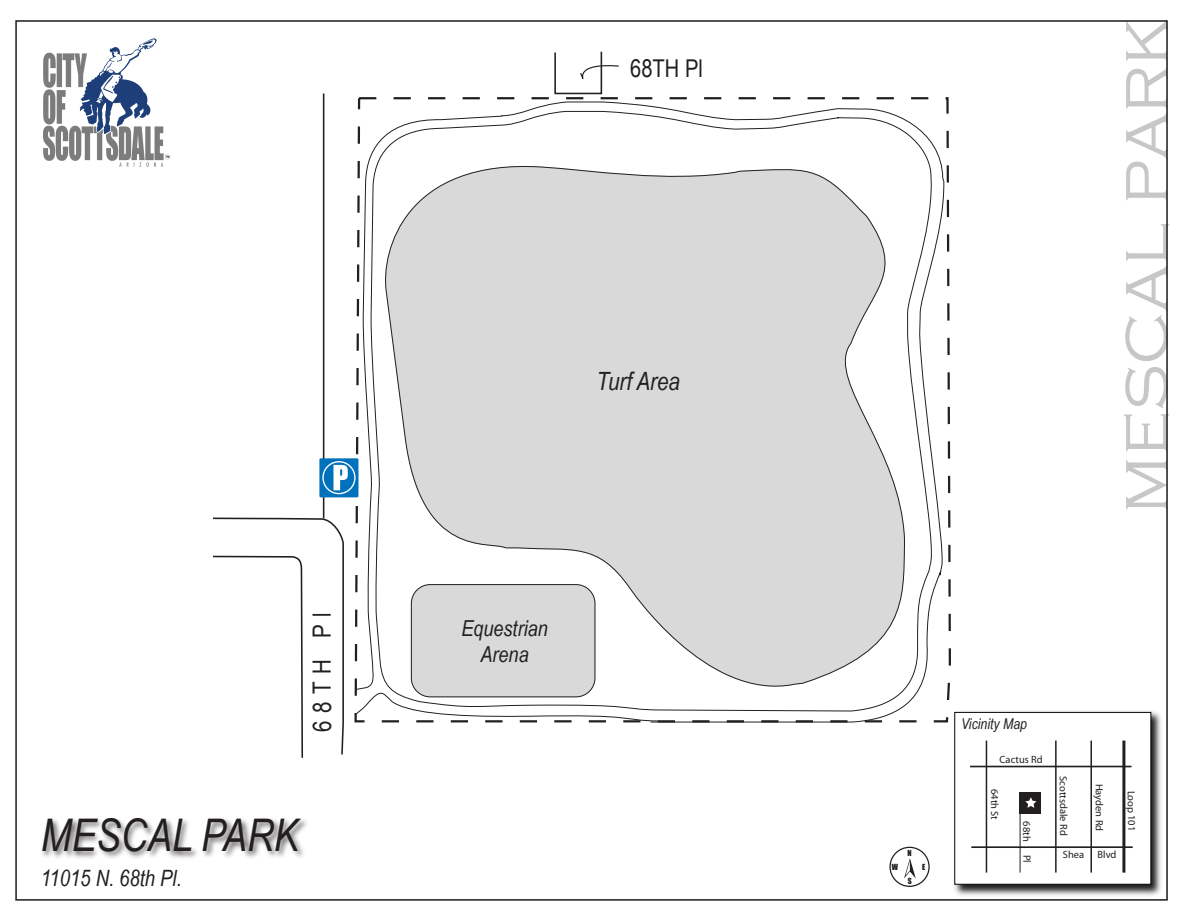
<style>
.page{position:relative;width:1182px;height:918px;background:#fff}
.page>*{position:absolute;margin:0;border:0;box-sizing:border-box;transform-origin:0 0}
.t1{font:300 75px "Copperplate Gothic";color:#c8c7c7}
.t2{font:italic 45px "Arial Narrow";color:#231f20}
.t3{font:italic 25.2px "Arial Narrow";color:#231f20}
.t4{font:25.2px "Arial Narrow";letter-spacing:.295em;color:#231f20}
.t5{font:24.6px "Arial Narrow";color:#231f20}
.t6{font:italic 22.5px "Arial Narrow";color:#231f20}
.t7{font:italic 22.05px/26.4px "Arial Narrow";color:#231f20;text-align:center}
.t8{font:italic 15px "Arial Narrow";color:#231f20}
.t9{font:10.5px "Myriad Pro";letter-spacing:-.005em;color:#231f20}
.t10{font:7.65px "Impact";color:#211e1e}
</style>
<div class="page">
<img style="left:954px;top:711px;width:207px;height:185px">
<div style="left:954px;top:712px;width:197px;height:173px;background:#fff;border:1px solid #050504"></div>
<svg style="left:213px;top:517px;width:131px;height:241px"></svg>
<hr style="left:323px;top:93px;width:1px;height:425px;background:#231f20">
<svg style="left:354px;top:101px;width:592px;height:622px"></svg>
<svg style="left:381px;top:159px;width:527px;height:543px"></svg>
<div style="left:411px;top:585px;width:184px;height:112px;background:#d9d9d9;border-radius:19px"></div>
<div style="left:411px;top:584px;width:184px;height:113px;border:1px solid #231f20;border-radius:19px"></div>
<svg style="left:554px;top:51px;width:65px;height:44px"></svg>
<svg style="left:319px;top:458px;width:39px;height:39px"></svg>
<div style="left:322px;top:461px;width:34px;height:33px;border:1px solid #fff;border-radius:50%"></div>
<svg style="left:333px;top:465px;width:15px;height:25px"></svg>
<img style="left:42px;top:819px;width:264px;height:39px">
<img style="left:43px;top:39px;width:126px;height:128px">
<hr style="left:971px;top:846px;width:162px;height:2px;background:#231f20">
<hr style="left:986px;top:741px;width:1px;height:132px;background:#231f20">
<hr style="left:1055px;top:741px;width:2px;height:132px;background:#231f20">
<hr style="left:1020px;top:813px;width:1px;height:60px;background:#231f20">
<hr style="left:970px;top:766px;width:161px;height:1px;background:#231f20">
<hr style="left:1090px;top:741px;width:2px;height:132px;background:#231f20">
<hr style="left:1122px;top:741px;width:3px;height:132px;background:#231f20">
<div style="left:1020px;top:792px;width:21px;height:21px;background:#231f20"></div>
<svg style="left:1025px;top:797px;width:11px;height:11px"></svg>
<div style="left:889px;top:847px;width:41px;height:40px;border:1px solid #231f20;border-radius:50%"></div>
<svg style="left:904px;top:858px;width:12px;height:20px"></svg>
<h3 class="t4" style="left:304px;top:732px;width:121px;rotate:-90deg">68TH Pl</h3>
<h2 class="t2" style="left:41px;top:804px;width:259px">MESCAL PARK</h2>
<h3 class="t6" style="left:41px;top:863px;width:142px">11015 N. 68th Pl.</h3>
<h3 class="t5" style="left:630px;top:50px;width:74px">68TH Pl</h3>
<h3 class="t3" style="left:596px;top:364px;width:85px">Turf Area</h3>
<h3 class="t7" style="left:461px;top:614px;width:88px">Equestrian<br>Arena</h3>
<h1 class="t1" style="left:1102px;top:514px;width:496px;rotate:-90deg">mescal park</h1>
<p class="t10" style="left:907px;top:847px;width:6px">N</p>
<p class="t10" style="left:908px;top:875px;width:5px">S</p>
<p class="t10" style="left:892px;top:861px;width:8px">W</p>
<p class="t10" style="left:922px;top:861px;width:5px">E</p>
<h3 class="t8" style="left:961px;top:714px;width:68px">Vicinity Map</h3>
<p class="t9" style="left:1000px;top:753px;width:45px">Cactus Rd</p>
<p class="t9" style="left:1001px;top:789px;width:32px;rotate:90deg">64th St</p>
<p class="t9" style="left:1033px;top:821px;width:22px;rotate:90deg">68th</p>
<p class="t9" style="left:1033px;top:855px;width:10px;rotate:90deg">Pl</p>
<p class="t9" style="left:1070px;top:776px;width:61px;rotate:90deg">Scottsdale Rd</p>
<p class="t9" style="left:1106px;top:784px;width:49px;rotate:90deg">Hayden Rd</p>
<p class="t9" style="left:1138px;top:791px;width:42px;rotate:90deg">Loop 101</p>
<p class="t9" style="left:1063px;top:848px;width:23px">Shea</p>
<p class="t9" style="left:1098px;top:848px;width:21px">Blvd</p>
</div>
